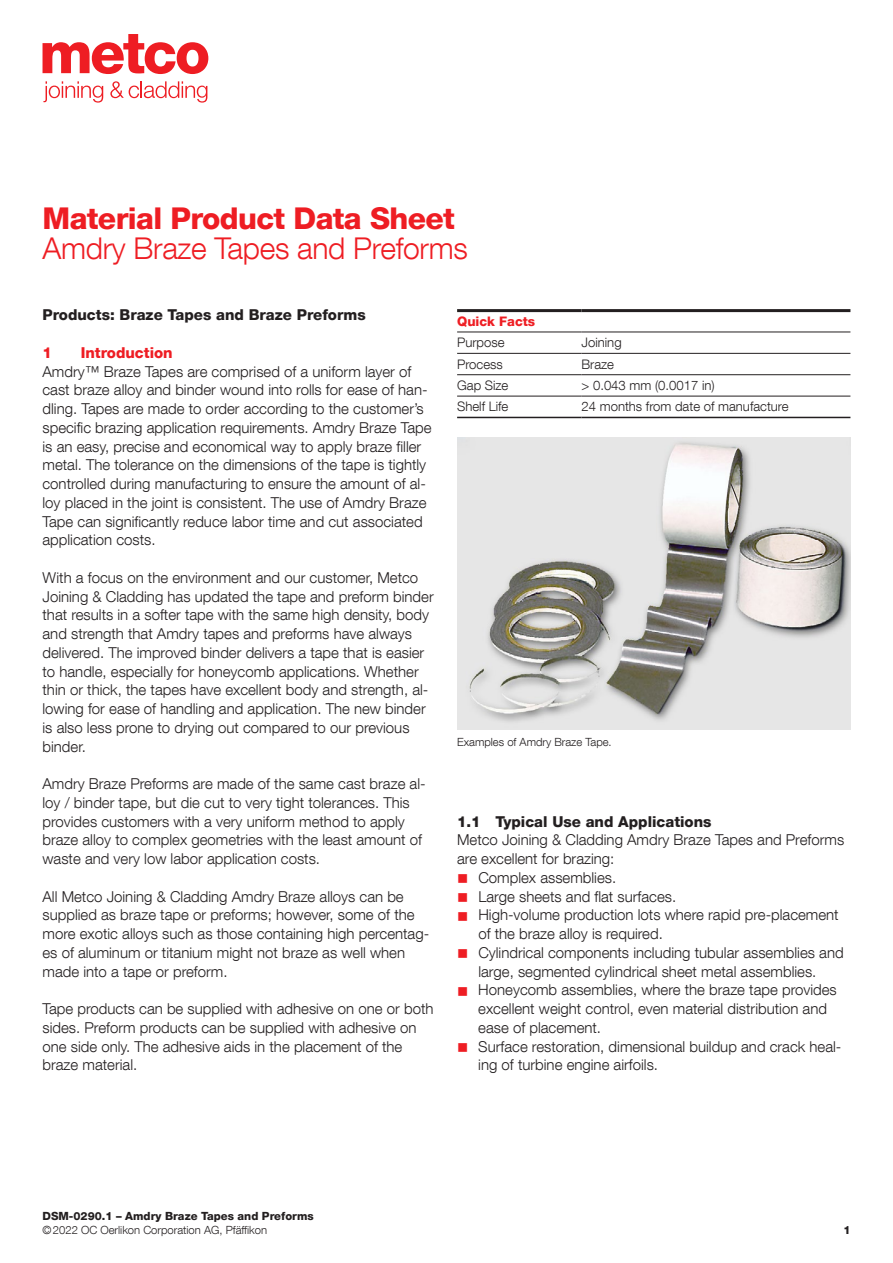
<style>
.page{position:relative;width:893px;height:1263px;background:#fff}
.page>*{position:absolute;margin:0;border:0;box-sizing:border-box;transform-origin:0 0}
.t1{font:300 30px "Helvetica Neue LT Com";letter-spacing:-.01em;color:#ee1d23}
.t2{font:800 30px "Helvetica Neue LT Com";letter-spacing:-.02em;color:#ee1d23}
.t3{font:300 15px/18.8px "Helvetica Neue LT Com";color:#231f20}
.t4{font:800 15px "Helvetica Neue LT Com";color:#231f20}
.t5{font:800 15px "Helvetica Neue LT Com";color:#ee1d23}
.t6{font:300 13.2px "Helvetica Neue LT Com";color:#231f20}
.t7{font:800 13.2px "Helvetica Neue LT Com";color:#ee1d23}
.t8{font:300 11.25px "Helvetica Neue LT Com";color:#231f20}
.t9{font:800 11.25px "Helvetica Neue LT Com";color:#231f20}
.s1{color:#ee1d23}
</style>
<div class="page">
<img style="left:457px;top:438px;width:393px;height:291px">
<hr style="left:457px;top:353px;width:124px;height:1px;background:#231f20">
<hr style="left:581px;top:353px;width:269px;height:1px;background:#231f20">
<hr style="left:457px;top:374px;width:124px;height:1px;background:#231f20">
<hr style="left:581px;top:374px;width:269px;height:1px;background:#231f20">
<hr style="left:457px;top:396px;width:124px;height:1px;background:#231f20">
<hr style="left:581px;top:396px;width:269px;height:1px;background:#231f20">
<hr style="left:457px;top:309px;width:124px;height:3px;background:#231f20">
<hr style="left:581px;top:309px;width:269px;height:3px;background:#231f20">
<hr style="left:457px;top:332px;width:124px;height:1px;background:#231f20">
<hr style="left:581px;top:332px;width:269px;height:1px;background:#231f20">
<hr style="left:457px;top:417px;width:124px;height:1px;background:#231f20">
<hr style="left:581px;top:417px;width:269px;height:1px;background:#231f20">
<svg style="left:43px;top:34px;width:165px;height:40px"></svg>
<svg style="left:43px;top:81px;width:60px;height:22px"></svg>
<svg style="left:110px;top:81px;width:97px;height:22px"></svg>
<h1 class="t2" style="left:43px;top:201px;width:414px">Material Product Data Sheet</h1>
<h1 class="t1" style="left:43px;top:230px;width:427px">Amdry Braze Tapes and Preforms</h1>
<p class="t4" style="left:43px;top:306px;width:325px">Products: Braze Tapes and Braze Preforms</p>
<p class="t5" style="left:43px;top:344px;width:11px">1</p>
<p class="t5" style="left:81px;top:344px;width:93px">Introduction</p>
<p class="t3" style="left:43px;top:362px;width:391px">Amdry™ Braze Tapes are comprised of a uniform layer of cast braze alloy and binder wound into rolls for ease of han&shy;dling. Tapes are made to order according to the customer’s specific brazing application requirements. Amdry Braze Tape is an easy, precise and economical way to apply braze filler metal. The tolerance on the dimensions of the tape is tightly controlled during manufacturing to ensure the amount of al&shy;loy placed in the joint is consistent. The use of Amdry Braze Tape can significantly reduce labor time and cut associated application costs.</p>
<p class="t3" style="left:43px;top:568px;width:393px">With a focus on the environment and our customer, Metco Joining &amp; Cladding has updated the tape and preform binder that results in a softer tape with the same high density, body and strength that Amdry tapes and preforms have always delivered. The improved binder delivers a tape that is easier to handle, especially for honeycomb applications. Whether thin or thick, the tapes have excellent body and strength, al&shy;lowing for ease of handling and application. The new binder is also less prone to drying out compared to our previous binder.</p>
<p class="t3" style="left:43px;top:774px;width:385px">Amdry Braze Preforms are made of the same cast braze al&shy;loy / binder tape, but die cut to very tight tolerances. This provides customers with a very uniform method to apply braze alloy to complex geometries with the least amount of waste and very low labor application costs.</p>
<p class="t3" style="left:43px;top:887px;width:388px">All Metco Joining &amp; Cladding Amdry Braze alloys can be supplied as braze tape or preforms; however, some of the more exotic alloys such as those containing high percentag&shy;es of aluminum or titanium might not braze as well when made into a tape or preform.</p>
<p class="t3" style="left:43px;top:999px;width:392px">Tape products can be supplied with adhesive on one or both sides. Preform products can be supplied with adhesive on one side only. The adhesive aids in the placement of the braze material.</p>
<p class="t7" style="left:457px;top:313px;width:80px">Quick Facts</p>
<p class="t6" style="left:457px;top:335px;width:49px">Purpose</p>
<p class="t6" style="left:581px;top:335px;width:42px">Joining</p>
<p class="t6" style="left:457px;top:356px;width:47px">Process</p>
<p class="t6" style="left:581px;top:356px;width:34px">Braze</p>
<p class="t6" style="left:457px;top:377px;width:53px">Gap Size</p>
<p class="t6" style="left:581px;top:377px;width:135px">&gt; 0.043 mm (0.0017 in)</p>
<p class="t6" style="left:457px;top:399px;width:53px">Shelf Life</p>
<p class="t6" style="left:581px;top:399px;width:209px">24 months from date of manufacture</p>
<p class="t8" style="left:457px;top:735px;width:156px">Examples of Amdry Braze Tape.</p>
<p class="t4" style="left:457px;top:812px;width:256px">1.1 Typical Use and Applications</p>
<p class="t3" style="left:457px;top:830px;width:389px">Metco Joining &amp; Cladding Amdry Braze Tapes and Preforms are excellent for brazing:</p>
<p class="t3" style="left:457px;top:868px;width:161px"><span class="s1">■</span> Complex assemblies.</p>
<p class="t3" style="left:457px;top:887px;width:221px"><span class="s1">■</span> Large sheets and flat surfaces.</p>
<p class="t3" style="left:478px;top:905px;width:362px;text-indent:-21px"><span class="s1">■</span> High-volume production lots where rapid pre-placement of the braze alloy is required.</p>
<p class="t3" style="left:457px;top:943px;width:388px;text-align:center"><span class="s1">■</span> Cylindrical components including tubular assemblies and large, segmented cylindrical sheet metal assemblies.</p>
<p class="t3" style="left:478px;top:980px;width:360px;text-indent:-21px"><span class="s1">■</span> Honeycomb assemblies, where the braze tape provides excellent weight control, even material distribution and ease of placement.</p>
<p class="t3" style="left:478px;top:1037px;width:365px;text-indent:-21px"><span class="s1">■</span> Surface restoration, dimensional buildup and crack heal&shy;ing of turbine engine airfoils.</p>
<p class="t9" style="left:43px;top:1209px;width:273px">DSM-0290.1 – Amdry Braze Tapes and Preforms</p>
<p class="t8" style="left:43px;top:1223px;width:226px">©2022 OC Oerlikon Corporation AG, Pfäffikon</p>
<p class="t9" style="left:843px;top:1223px;width:9px">1</p>
</div>
